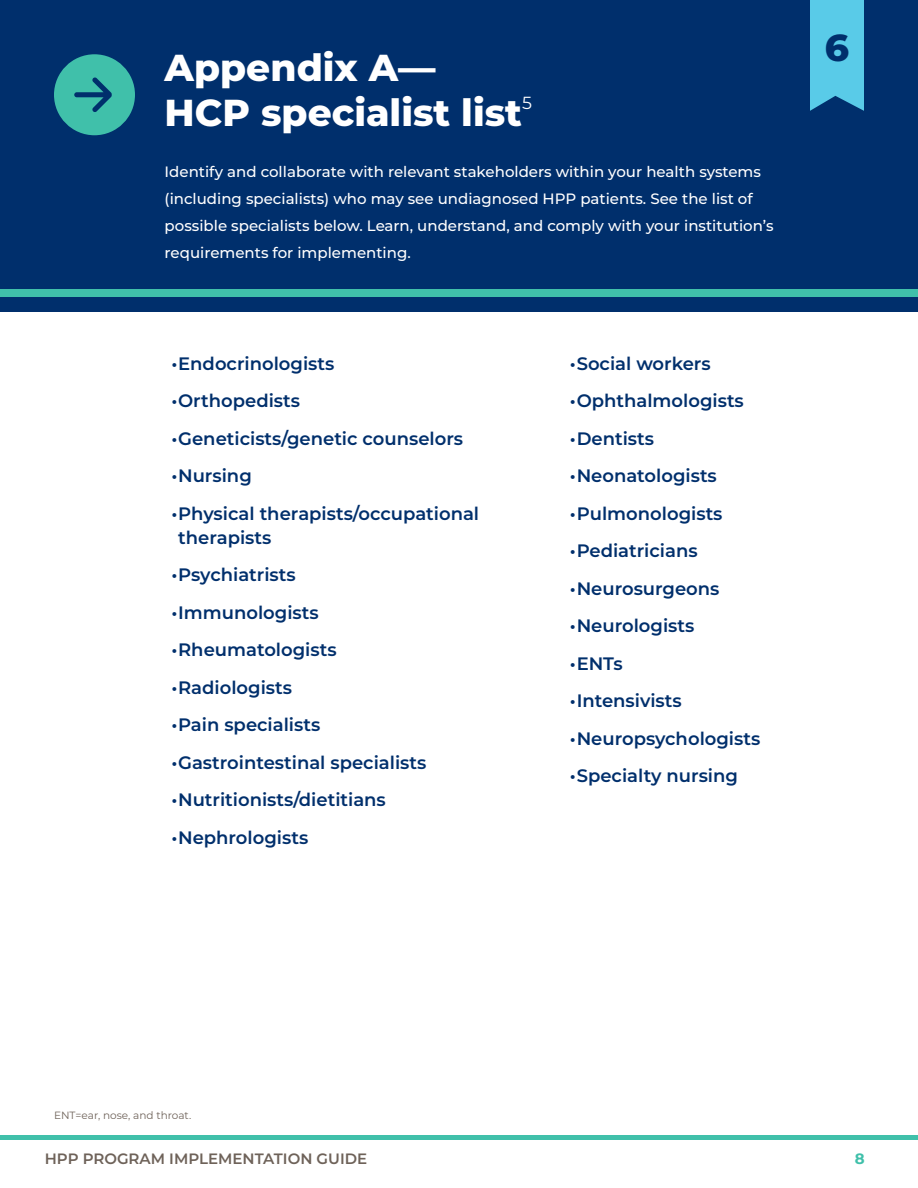
<style>
.page{position:relative;width:918px;height:1188px;background:#fff}
.page>*{position:absolute;margin:0;border:0;box-sizing:border-box;transform-origin:0 0}
.Section_Headers{font:800 37.5px/45px "Montserrat";color:#fff}
.Section_Headers-2{font:800 37.5px "Montserrat";color:#002f6c}
.t1{font:600 18px/24px "Montserrat";color:#002f6c}
.Section_Headers-3{font:17.55px "Montserrat";color:#fff}
.Section_intro_copy{font:500 15px/27px "Montserrat";color:#fff}
.t2{font:600 15px "Montserrat";color:#6e6259}
.t3{font:700 15px "Montserrat";color:#40c0aa}
.appendix{font:10.5px "Montserrat";color:#6e6259}
</style>
<div class="page">
<hr style="left:0;top:1136px;width:918px;height:4px;background:#40c0aa">
<div style="left:0;top:0;width:918px;height:311px;background:#002f6c"></div>
<div style="left:0;top:290px;width:918px;height:7px;background:#40c0aa"></div>
<svg style="left:54px;top:54px;width:81px;height:81px"></svg>
<svg style="left:810px;top:0;width:54px;height:111px"></svg>
<p class="Section_Headers" style="left:165px;top:43px;width:359px">Appendix A—<br>HCP specialist list</p>
<p class="Section_Headers-3" style="left:522px;top:91px;width:11px">5</p>
<p class="Section_intro_copy" style="left:165px;top:157px;width:610px">Identify and collaborate with relevant stakeholders within your health systems (including specialists) who may see undiagnosed HPP patients. See the list of possible specialists below. Learn, understand, and comply with your institution’s requirements for implementing.</p>
<p class="t1" style="left:171px;top:351px;width:165px">•Endocrinologists</p>
<p class="t1" style="left:171px;top:388px;width:130px">•Orthopedists</p>
<p class="t1" style="left:171px;top:426px;width:293px">•Geneticists/genetic counselors</p>
<p class="t1" style="left:171px;top:463px;width:82px">•Nursing</p>
<p class="t1" style="left:178px;top:501px;width:303px;text-indent:-7px">•Physical therapists/occupational therapists</p>
<p class="t1" style="left:171px;top:562px;width:126px">•Psychiatrists</p>
<p class="t1" style="left:171px;top:600px;width:149px">•Immunologists</p>
<p class="t1" style="left:171px;top:637px;width:167px">•Rheumatologists</p>
<p class="t1" style="left:171px;top:675px;width:122px">•Radiologists</p>
<p class="t1" style="left:171px;top:712px;width:150px">•Pain specialists</p>
<p class="t1" style="left:171px;top:750px;width:257px">•Gastrointestinal specialists</p>
<p class="t1" style="left:171px;top:787px;width:216px">•Nutritionists/dietitians</p>
<p class="t1" style="left:171px;top:825px;width:138px">•Nephrologists</p>
<p class="t1" style="left:570px;top:351px;width:142px">•Social workers</p>
<p class="t1" style="left:570px;top:388px;width:176px">•Ophthalmologists</p>
<p class="t1" style="left:570px;top:426px;width:86px">•Dentists</p>
<p class="t1" style="left:570px;top:463px;width:148px">•Neonatologists</p>
<p class="t1" style="left:570px;top:501px;width:154px">•Pulmonologists</p>
<p class="t1" style="left:570px;top:538px;width:129px">•Pediatricians</p>
<p class="t1" style="left:570px;top:576px;width:151px">•Neurosurgeons</p>
<p class="t1" style="left:570px;top:613px;width:126px">•Neurologists</p>
<p class="t1" style="left:570px;top:651px;width:54px">•ENTs</p>
<p class="t1" style="left:570px;top:688px;width:113px">•Intensivists</p>
<p class="t1" style="left:570px;top:726px;width:192px">•Neuropsychologists</p>
<p class="t1" style="left:570px;top:763px;width:170px">•Specialty nursing</p>
<p class="Section_Headers-2" style="left:825px;top:20px;width:26px">6</p>
<p class="appendix" style="left:54px;top:1108px;width:139px">ENT=ear, nose, and throat.</p>
<p class="t2" style="left:45px;top:1148px;width:324px">HPP PROGRAM IMPLEMENTATION GUIDE</p>
<p class="t3" style="left:855px;top:1148px;width:11px">8</p>
</div>
